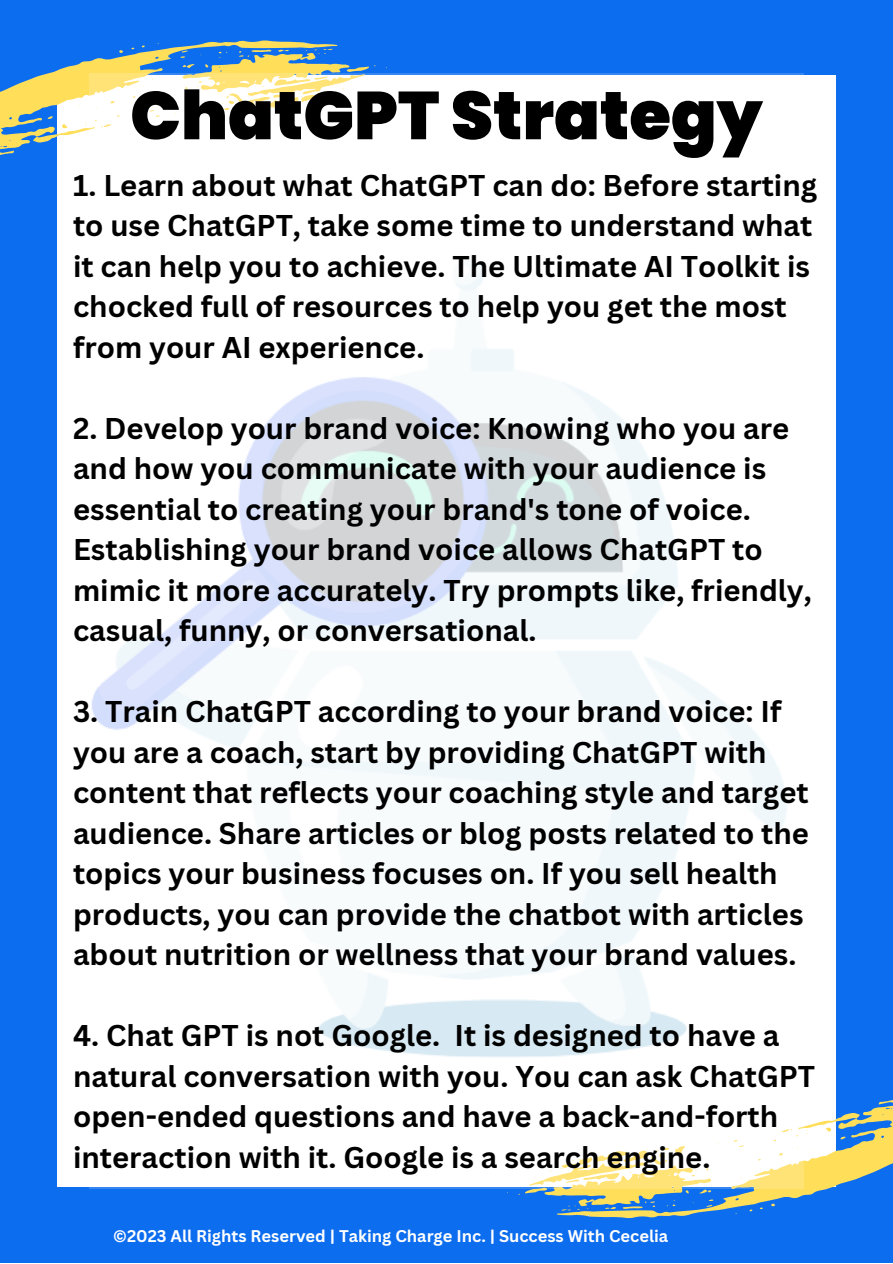
<style>
.page{position:relative;width:893px;height:1264px;background:#fff}
.page>*{position:absolute;margin:0;border:0;box-sizing:border-box;transform-origin:0 0}
.t1{font:900 67.5px "Poppins";color:#000}
.t2{font:700 29.25px/40.5px "Canva Sans";color:#000}
.t3{font:700 16.5px "Canva Sans";color:#fff}
</style>
<div class="page">
<div style="left:0;top:0;width:892px;height:1262px;background:#0c6def"></div>
<div style="left:57px;top:75px;width:778px;height:1112px;background:#fff"></div>
<svg style="left:0;top:46px;width:175px;height:109px"></svg>
<svg style="left:119px;top:50px;width:4px;height:3px"></svg>
<svg style="left:33px;top:116px;width:56px;height:29px"></svg>
<svg style="left:175px;top:40px;width:201px;height:33px"></svg>
<svg style="left:718px;top:1083px;width:174px;height:131px"></svg>
<svg style="left:770px;top:1203px;width:5px;height:3px"></svg>
<svg style="left:759px;top:1206px;width:4px;height:3px"></svg>
<svg style="left:803px;top:1110px;width:57px;height:31px"></svg>
<svg style="left:518px;top:1188px;width:200px;height:31px"></svg>
<img style="left:89px;top:73px;width:714px;height:1115px">
<p class="t1" style="left:130px;top:68px;width:633px">ChatGPT Strategy</p>
<p class="t2" style="left:73px;top:164px;width:745px">1. Learn about what ChatGPT can do: Before starting to use ChatGPT, take some time to understand what it can help you to achieve. The Ultimate AI Toolkit is chocked full of resources to help you get the most from your AI experience.</p>
<p class="t2" style="left:73px;top:407px;width:740px">2. Develop your brand voice: Knowing who you are and how you communicate with your audience is essential to creating your brand's tone of voice.<br>Establishing your brand voice allows ChatGPT to mimic it more accurately. Try prompts like, friendly, casual, funny, or conversational.</p>
<p class="t2" style="left:73px;top:690px;width:737px">3. Train ChatGPT according to your brand voice: If you are a coach, start by providing ChatGPT with content that reflects your coaching style and target audience. Share articles or blog posts related to the topics your business focuses on. If you sell health products, you can provide the chatbot with articles about nutrition or wellness that your brand values.</p>
<p class="t2" style="left:73px;top:1014px;width:743px">4. Chat GPT is not Google. It is designed to have a natural conversation with you. You can ask ChatGPT open-ended questions and have a back-and-forth interaction with it. Google is a search engine.</p>
<p class="t3" style="left:113px;top:1223px;width:556px">©2023 All Rights Reserved | Taking Charge Inc. | Success With Cecelia</p>
</div>
